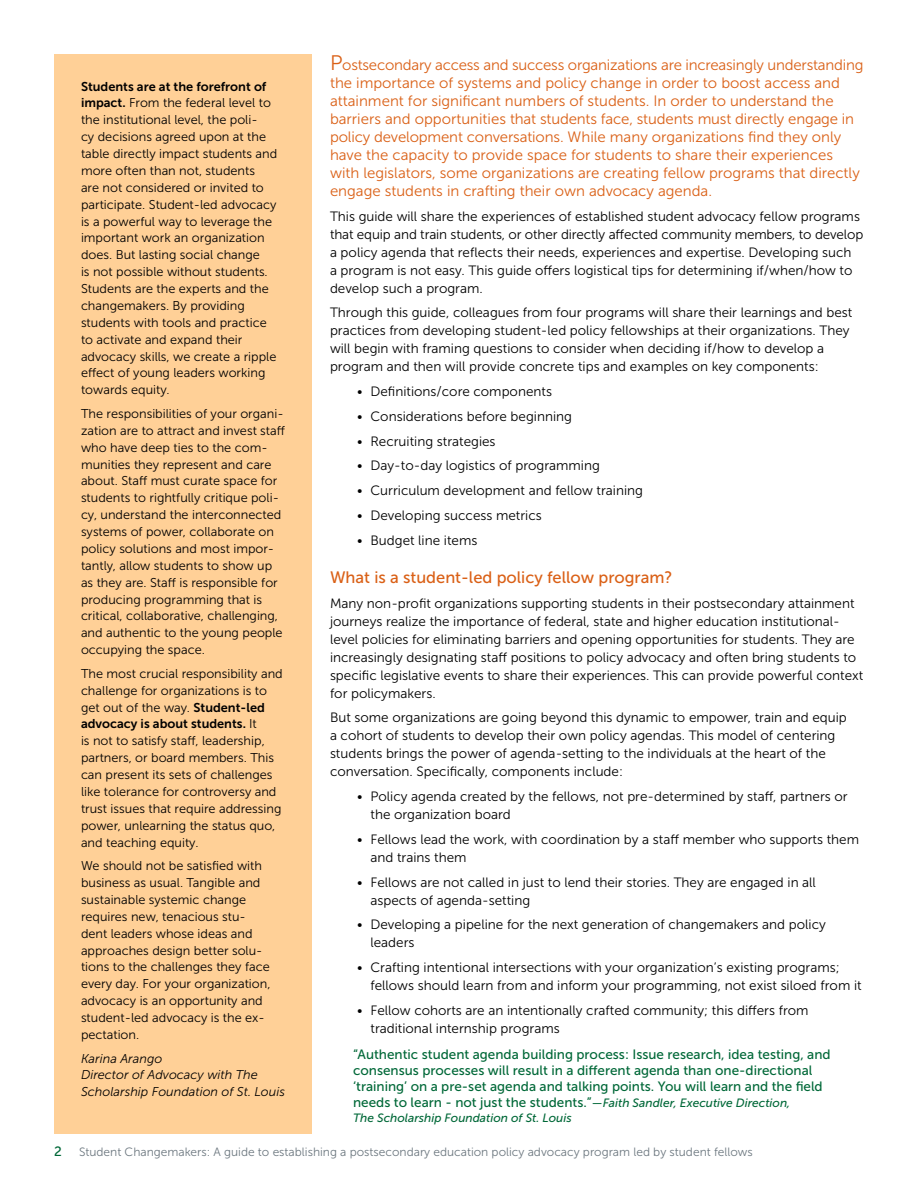
<style>
.page{position:relative;width:918px;height:1188px;background:#fff}
.page>*{position:absolute;margin:0;border:0;box-sizing:border-box;transform-origin:0 0}
.t1{font:16.5px "Museo Sans 500";color:#da6016}
.Body{font:15px/18px "Museo Sans 300";color:#da6016}
.Body-2{font:13.5px/18px "Museo Sans 300";color:#000}
.t2{font:13.5px/16.2px "Museo Sans 500";color:#006838}
.Body-3{font:12.75px/16.8px "Museo Sans 300";color:#000}
.Body-4{font:italic 12.75px/16.8px "Museo Sans 300";color:#000}
.t3{font:12px "Museo Sans 300";color:#6d7880}
.t4{font:italic 12px "Museo Sans 500";color:#006838}
.s1{font-size:21px}
.s2{font-family:"Museo Sans 700"}
.s3{font-size:12px}
.s4{font-style:italic;font-size:12px}
</style>
<div class="page">
<div style="left:54px;top:54px;width:258px;height:1080px;background:#ffd097"></div>
<p class="Body" style="left:330px;top:56px;width:535px"><span class="s1">P</span>ostsecondary access and success organizations are increasingly understanding the importance of systems and policy change in order to boost access and attainment for significant numbers of students. In order to understand the barriers and opportunities that students face, students must directly engage in policy development conversations. While many organizations find they only have the capacity to provide space for students to share their experiences with legislators, some organizations are creating fellow programs that directly engage students in crafting their own advocacy agenda.</p>
<p class="Body-2" style="left:330px;top:207px;width:535px">This guide will share the experiences of established student advocacy fellow programs that equip and train students, or other directly affected community members, to develop a policy agenda that reflects their needs, experiences and expertise. Developing such<br>a program is not easy. This guide offers logistical tips for determining if/when/how to develop such a program.</p>
<p class="Body-2" style="left:330px;top:304px;width:524px">Through this guide, colleagues from four programs will share their learnings and best practices from developing student-led policy fellowships at their organizations. They will begin with framing questions to consider when deciding if/how to develop a program and then will provide concrete tips and examples on key components:</p>
<p class="Body-2" style="left:357px;top:382px;width:197px">• Definitions/core components</p>
<p class="Body-2" style="left:357px;top:407px;width:217px">• Considerations before beginning</p>
<p class="Body-2" style="left:357px;top:432px;width:140px">• Recruiting strategies</p>
<p class="Body-2" style="left:357px;top:457px;width:244px">• Day-to-day logistics of programming</p>
<p class="Body-2" style="left:357px;top:481px;width:288px">• Curriculum development and fellow training</p>
<p class="Body-2" style="left:357px;top:506px;width:186px">• Developing success metrics</p>
<p class="Body-2" style="left:357px;top:531px;width:122px">• Budget line items</p>
<h1 class="t1" style="left:330px;top:568px;width:344px">What is a student-led policy fellow program?</h1>
<p class="Body-2" style="left:330px;top:594px;width:535px">Many non-profit organizations supporting students in their postsecondary attainment journeys realize the importance of federal, state and higher education institutional&shy;level policies for eliminating barriers and opening opportunities for students. They are increasingly designating staff positions to policy advocacy and often bring students to specific legislative events to share their experiences. This can provide powerful context for policymakers.</p>
<p class="Body-2" style="left:330px;top:709px;width:518px">But some organizations are going beyond this dynamic to empower, train and equip a cohort of students to develop their own policy agendas. This model of centering students brings the power of agenda-setting to the individuals at the heart of the conversation. Specifically, components include:</p>
<p class="Body-2" style="left:371px;top:787px;width:479px;text-indent:-14px">• Policy agenda created by the fellows, not pre-determined by staff, partners or the organization board</p>
<p class="Body-2" style="left:371px;top:830px;width:490px;text-indent:-14px">• Fellows lead the work, with coordination by a staff member who supports them and trains them</p>
<p class="Body-2" style="left:371px;top:873px;width:447px;text-indent:-14px">• Fellows are not called in just to lend their stories. They are engaged in all aspects of agenda-setting</p>
<p class="Body-2" style="left:371px;top:916px;width:457px;text-indent:-14px">• Developing a pipeline for the next generation of changemakers and policy leaders</p>
<p class="Body-2" style="left:371px;top:958px;width:493px;text-indent:-14px">• Crafting intentional intersections with your organization’s existing programs; fellows should learn from and inform your programming, not exist siloed from it</p>
<p class="Body-2" style="left:371px;top:1001px;width:439px;text-indent:-14px">• Fellow cohorts are an intentionally crafted community; this differs from traditional internship programs</p>
<p class="Body-3" style="left:81px;top:78px;width:198px"><span class="s2">Students are at the forefront of impact.</span> From the federal level to the institutional level, the poli-<br>cy decisions agreed upon at the table directly impact students and more often than not, students<br>are not considered or invited to participate. Student-led advocacy is a powerful way to leverage the important work an organization does. But lasting social change<br>is not possible without students.<br>Students are the experts and the changemakers. By providing students with tools and practice to activate and expand their advocacy skills, we create a ripple effect of young leaders working towards equity.</p>
<p class="Body-3" style="left:81px;top:405px;width:206px">The responsibilities of your organi&shy;zation are to attract and invest staff who have deep ties to the com&shy;munities they represent and care about. Staff must curate space for students to rightfully critique poli&shy;cy, understand the interconnected systems of power, collaborate on policy solutions and most impor&shy;tantly, allow students to show up as they are. Staff is responsible for producing programming that is critical, collaborative, challenging, and authentic to the young people occupying the space.</p>
<p class="Body-3" style="left:81px;top:665px;width:203px">The most crucial responsibility and challenge for organizations is to get out of the way. <span class="s2">Student-led advocacy is about students.</span> It<br>is not to satisfy staff, leadership, partners, or board members. This can present its sets of challenges like tolerance for controversy and trust issues that require addressing power, unlearning the status quo, and teaching equity.</p>
<p class="Body-3" style="left:81px;top:857px;width:191px">We should not be satisfied with business as usual. Tangible and sustainable systemic change requires new, tenacious stu&shy;dent leaders whose ideas and approaches design better solu&shy;tions to the challenges they face every day. For your organization, advocacy is an opportunity and student-led advocacy is the ex&shy;pectation.</p>
<p class="Body-4" style="left:81px;top:1050px;width:205px">Karina Arango<br>Director of Advocacy with The<br>Scholarship Foundation of St. Louis</p>
<p class="t2" style="left:353px;top:1046px;width:479px">“Authentic student agenda building process: Issue research, idea testing, and consensus processes will result in a different agenda than one-directional ‘training’ on a pre-set agenda and talking points. You will learn and the field needs to learn - not just the students.”<span class="s3">—</span><span class="s4">Faith Sandler, Executive Direction,</span></p>
<p class="t4" style="left:353px;top:1111px;width:220px">The Scholarship Foundation of St. Louis</p>
<p class="t2" style="left:54px;top:1143px;width:9px">2</p>
<p class="t3" style="left:79px;top:1145px;width:675px">Student Changemakers: A guide to establishing a postsecondary education policy advocacy program led by student fellows</p>
</div>
